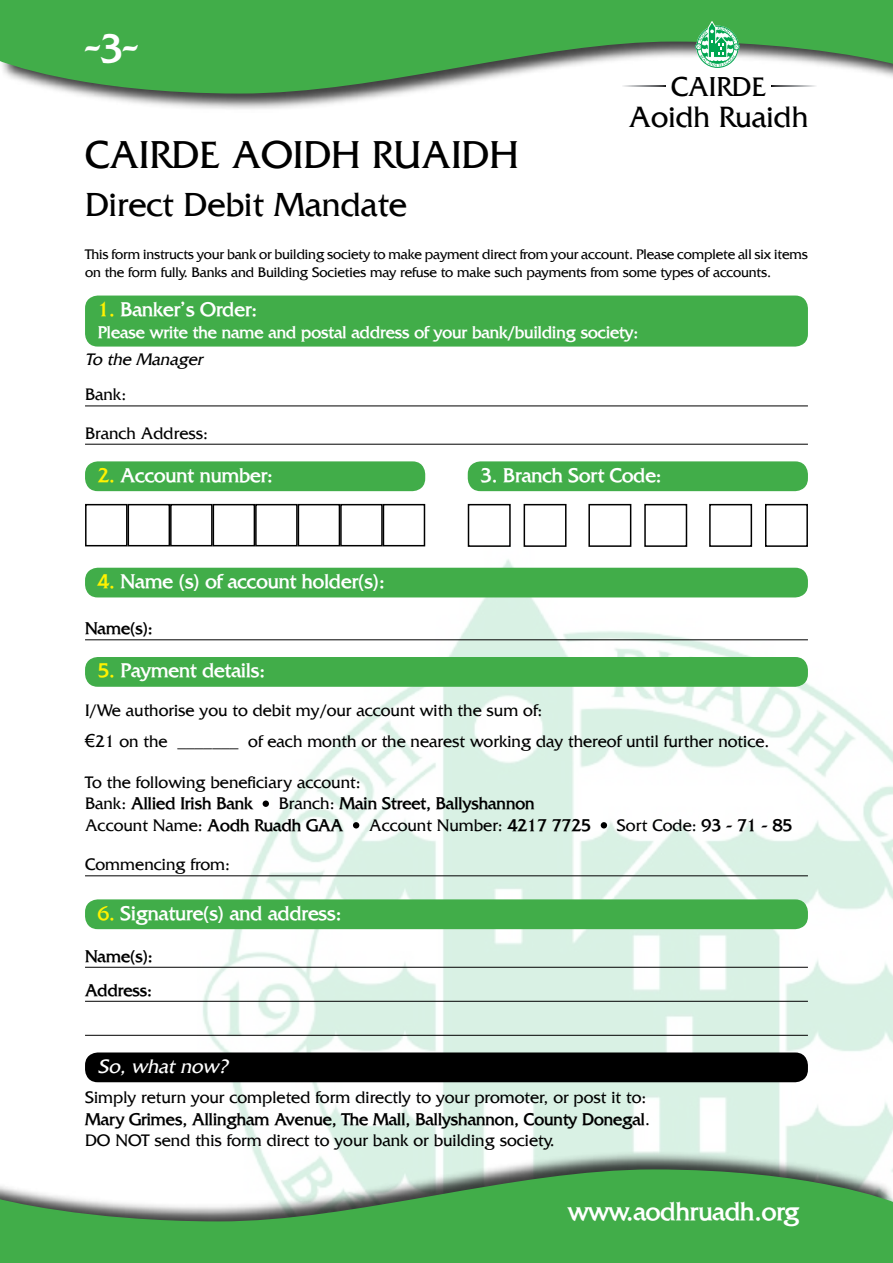
<style>
.page{position:relative;width:893px;height:1263px;background:#fff}
.page>*{position:absolute;margin:0;border:0;box-sizing:border-box;transform-origin:0 0}
.t1{font:42px "Franco";color:#000}
.t2{font:700 42px "Franco";color:#fff}
.t3{font:36px "Franco";color:#000}
.t4{font:31.65px "Franco";color:#000}
.t5{font:29.55px "Franco";color:#000}
.t6{font:700 27px "Franco";color:#fff}
.t7{font:700 21px "Franco";color:#fff}
.t8{font:italic 21px "Franco";color:#fff}
.t9{font:18px/21.6px "Franco";color:#000}
.t10{font:700 18px/21.6px "Franco";color:#000}
.t11{font:700 18px "Franco";color:#fff}
.t12{font:italic 18px "Franco";color:#000}
.t13{font:15px/18px "Franco";letter-spacing:-.01em;color:#000}
.s1{color:#fff200}
.s2{font-family:"Arial"}
.s3{font-weight:700}
.s4{font-weight:400}
</style>
<div class="page">
<img style="left:198px;top:544px;width:695px;height:607px">
<div style="left:0;top:0;width:893px;height:113px;background:#000;opacity:.75"></div>
<svg style="left:0;top:0;width:893px;height:94px;fill:#41ad49"></svg>
<div style="left:0;top:1151px;width:893px;height:112px;background:#000;opacity:.75"></div>
<svg style="left:0;top:1169px;width:893px;height:94px;background:#66b56d"></svg>
<div style="left:697px;top:26px;width:41px;height:42px;border:1px solid #00a650;border-radius:50%"></div>
<svg style="left:696px;top:21px;width:43px;height:46px"></svg>
<svg style="left:771px;top:85px;width:45px;height:1px"></svg>
<svg style="left:621px;top:85px;width:45px;height:1px"></svg>
<hr style="left:85px;top:406px;width:723px;height:1px;background:#000">
<hr style="left:85px;top:444px;width:723px;height:1px;background:#000">
<div style="left:85px;top:296px;width:723px;height:51px;background:#41ad49;border-radius:13px"></div>
<hr style="left:85px;top:639px;width:723px;height:1px;background:#000">
<div style="left:85px;top:568px;width:723px;height:29px;background:#41ad49;border-radius:13px"></div>
<div style="left:468px;top:461px;width:340px;height:30px;background:#41ad49;border-radius:13px"></div>
<div style="left:468px;top:504px;width:43px;height:43px;border:2px solid #000"></div>
<div style="left:524px;top:504px;width:42px;height:43px;border:2px solid #000"></div>
<div style="left:588px;top:504px;width:43px;height:43px;border:2px solid #000"></div>
<div style="left:644px;top:504px;width:43px;height:43px;border:2px solid #000"></div>
<div style="left:709px;top:504px;width:43px;height:43px;border:2px solid #000"></div>
<div style="left:765px;top:504px;width:43px;height:43px;border:2px solid #000"></div>
<div style="left:85px;top:504px;width:43px;height:42px;border:2px solid #000"></div>
<div style="left:128px;top:504px;width:42px;height:42px;border:2px solid #000"></div>
<div style="left:170px;top:504px;width:43px;height:42px;border:2px solid #000"></div>
<div style="left:213px;top:504px;width:42px;height:42px;border:2px solid #000"></div>
<div style="left:255px;top:504px;width:43px;height:42px;border:2px solid #000"></div>
<div style="left:340px;top:504px;width:43px;height:42px;border:2px solid #000"></div>
<div style="left:298px;top:504px;width:42px;height:42px;border:2px solid #000"></div>
<div style="left:383px;top:504px;width:42px;height:42px;border:2px solid #000"></div>
<div style="left:85px;top:461px;width:340px;height:30px;background:#41ad49;border-radius:13px"></div>
<div style="left:263px;top:800px;width:6px;height:7px;background:#000;border-radius:50%"></div>
<svg style="left:353px;top:822px;width:6px;height:6px"></svg>
<svg style="left:601px;top:822px;width:6px;height:6px"></svg>
<hr style="left:85px;top:875px;width:723px;height:1px;background:#000">
<div style="left:85px;top:657px;width:723px;height:30px;background:#41ad49;border-radius:13px"></div>
<hr style="left:85px;top:967px;width:723px;height:1px;background:#000">
<div style="left:85px;top:899px;width:723px;height:30px;background:#41ad49;border-radius:13px"></div>
<hr style="left:85px;top:1001px;width:723px;height:1px;background:#000">
<hr style="left:85px;top:1035px;width:723px;height:1px;background:#000">
<div style="left:85px;top:1052px;width:723px;height:30px;background:#000;border-radius:13px"></div>
<h1 class="t2" style="left:85px;top:22px;width:55px">~3~</h1>
<h1 class="t1" style="left:85px;top:130px;width:428px">Cairde Aoidh Ruaidh</h1>
<h2 class="t3" style="left:85px;top:184px;width:324px">Direct Debit Mandate</h2>
<h3 class="t5" style="left:671px;top:69px;width:97px">Cairde</h3>
<h3 class="t4" style="left:629px;top:98px;width:181px">Aoidh Ruaidh</h3>
<p class="t13" style="left:85px;top:245px;width:724px">This form instructs your bank or building society to make payment direct from your account. Please complete all six items on the form fully. Banks and Building Societies may refuse to make such payments from some types of accounts.</p>
<p class="t7" style="left:98px;top:296px;width:161px"><span class="s1">1.</span> Banker’s Order:</p>
<p class="t11" style="left:98px;top:320px;width:542px">Please write the name and postal address of your bank/building society:</p>
<p class="t12" style="left:85px;top:348px;width:119px">To the Manager</p>
<p class="t9" style="left:85px;top:375px;width:124px;line-height:38.2px">Bank:<br>Branch Address:</p>
<p class="t7" style="left:98px;top:462px;width:177px"><span class="s1">2.</span> Account number:</p>
<p class="t7" style="left:480px;top:462px;width:183px">3. Branch Sort Code:</p>
<p class="t7" style="left:98px;top:568px;width:288px"><span class="s1">4.</span> Name (s) of account holder(s):</p>
<p class="t10" style="left:85px;top:617px;width:69px">Name(s):</p>
<p class="t7" style="left:98px;top:657px;width:169px"><span class="s1">5.</span> Payment details:</p>
<p class="t9" style="left:85px;top:694px;width:686px;line-height:31.5px">I/We authorise you to debit my/our account with the sum of:<br><span class="s2">€</span>21 on the _______ of each month or the nearest working day thereof until further notice.</p>
<p class="t9" style="left:85px;top:771px;width:277px">To the following beneficiary account:<br>Bank: <span class="s3">Allied Irish Bank</span></p>
<p class="t10" style="left:85px;top:792px;width:451px;text-indent:194px"><span class="s4">Branch:</span> Main Street, Ballyshannon<br><span class="s4">Account Name:</span> Aodh Ruadh GAA</p>
<p class="t9" style="left:369px;top:814px;width:223px">Account Number: <span class="s3">4217 7725</span></p>
<p class="t9" style="left:617px;top:814px;width:177px">Sort Code: <span class="s3">93 - 71 - 85</span></p>
<p class="t9" style="left:85px;top:853px;width:147px">Commencing from:</p>
<p class="t7" style="left:98px;top:900px;width:245px"><span class="s1">6.</span> Signature(s) and address:</p>
<p class="t10" style="left:85px;top:944px;width:69px">Name(s):</p>
<p class="t10" style="left:85px;top:978px;width:69px">Address:</p>
<p class="t8" style="left:98px;top:1054px;width:132px">So, what now?</p>
<p class="t9" style="left:85px;top:1086px;width:566px">Simply return your completed form directly to your promoter, or post it to:<br><span class="s3">Mary Grimes, Allingham Avenue, The Mall, Ballyshannon, County Donegal</span>.<br>DO NOT send this form direct to your bank or building society.</p>
<h3 class="t6" style="left:568px;top:1194px;width:233px">www.aodhruadh.org</h3>
</div>
